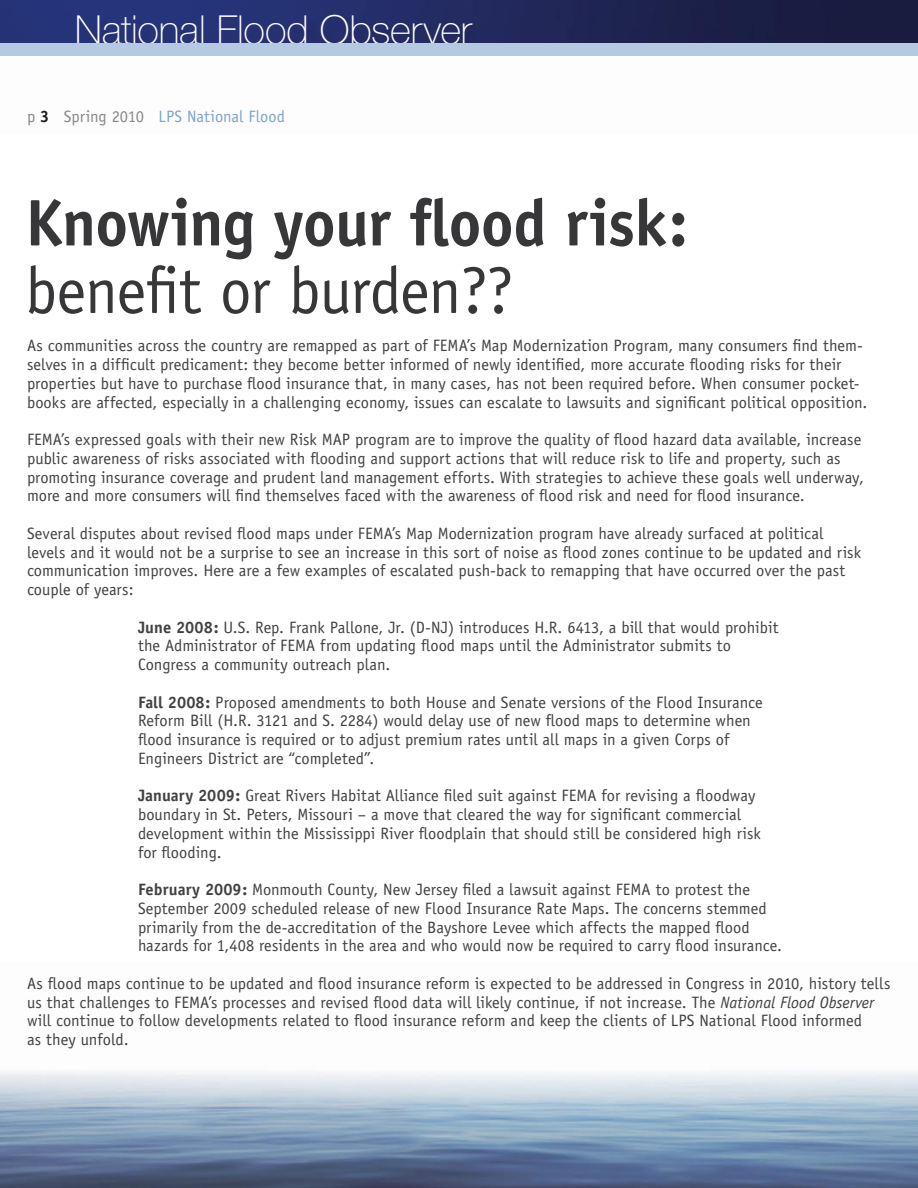
<style>
.page{position:relative;width:918px;height:1188px;background:#fff}
.page>*{position:absolute;margin:0;border:0;box-sizing:border-box;transform-origin:0 0}
.t1{font:700 66px "Officina Sans";letter-spacing:-.01em;color:#373638;scale:.96 1}
.t2{font:66px "Officina Sans";letter-spacing:-.015em;color:#373638;scale:.96 1}
.t3{font:100 40.05px "Helvetica Neue";letter-spacing:-.005em;color:#fefdfe}
.t4{font:16.5px/18.8px "Officina Sans";color:#404143}
.t5{font:16.5px "Officina Sans";letter-spacing:-.005em;color:#7aa4ce}
.s1{color:#858789}
.s2{font-weight:700;color:#1d1a1b}
.s3{font-weight:700}
.s4{font-style:italic}
</style>
<div class="page">
<img style="left:0;top:1072px;width:917px;height:116px">
<img style="left:0;top:0;width:918px;height:43px">
<img style="left:74px;top:11px;width:413px;height:32px">
<div style="left:0;top:43px;width:918px;height:13px;background:#b5c9e2"></div>
<h2 class="t3" style="left:75px;top:7px;width:399px">National Flood Observer</h2>
<p class="t5" style="left:27px;top:107px;width:260px"><span class="s1">p</span> <span class="s2">3</span> <span class="s1">Spring 2010</span> LPS National Flood</p>
<h1 class="t1" style="left:26px;top:182px;width:691px">Knowing your flood risk:</h1>
<h1 class="t2" style="left:26px;top:252px;width:510px">benefit or burden??</h1>
<p class="t4" style="left:27px;top:336px;width:842px">As communities across the country are remapped as part of FEMA’s Map Modernization Program, many consumers find them&shy;selves in a difficult predicament: they become better informed of newly identified, more accurate flooding risks for their properties but have to purchase flood insurance that, in many cases, has not been required before. When consumer pocket&shy;books are affected, especially in a challenging economy, issues can escalate to lawsuits and significant political opposition.</p>
<p class="t4" style="left:27px;top:430px;width:838px">FEMA’s expressed goals with their new Risk MAP program are to improve the quality of flood hazard data available, increase public awareness of risks associated with flooding and support actions that will reduce risk to life and property, such as promoting insurance coverage and prudent land management efforts. With strategies to achieve these goals well underway, more and more consumers will find themselves faced with the awareness of flood risk and need for flood insurance.</p>
<p class="t4" style="left:27px;top:524px;width:835px">Several disputes about revised flood maps under FEMA’s Map Modernization program have already surfaced at political levels and it would not be a surprise to see an increase in this sort of noise as flood zones continue to be updated and risk communication improves. Here are a few examples of escalated push-back to remapping that have occurred over the past couple of years:</p>
<p class="t4" style="left:138px;top:618px;width:642px"><span class="s3">June 2008:</span> U.S. Rep. Frank Pallone, Jr. (D-NJ) introduces H.R. 6413, a bill that would prohibit the Administrator of FEMA from updating flood maps until the Administrator submits to<br>Congress a community outreach plan.</p>
<p class="t4" style="left:138px;top:693px;width:626px"><span class="s3">Fall 2008:</span> Proposed amendments to both House and Senate versions of the Flood Insurance Reform Bill (H.R. 3121 and S. 2284) would delay use of new flood maps to determine when flood insurance is required or to adjust premium rates until all maps in a given Corps of Engineers District are “completed”.</p>
<p class="t4" style="left:138px;top:786px;width:624px"><span class="s3">January 2009:</span> Great Rivers Habitat Alliance filed suit against FEMA for revising a floodway boundary in St. Peters, Missouri – a move that cleared the way for significant commercial development within the Mississippi River floodplain that should still be considered high risk for flooding.</p>
<p class="t4" style="left:138px;top:880px;width:645px"><span class="s3">February 2009:</span> Monmouth County, New Jersey filed a lawsuit against FEMA to protest the September 2009 scheduled release of new Flood Insurance Rate Maps. The concerns stemmed primarily from the de-accreditation of the Bayshore Levee which affects the mapped flood hazards for 1,408 residents in the area and who would now be required to carry flood insurance.</p>
<p class="t4" style="left:27px;top:974px;width:865px">As flood maps continue to be updated and flood insurance reform is expected to be addressed in Congress in 2010, history tells us that challenges to FEMA’s processes and revised flood data will likely continue, if not increase. The <span class="s4">National Flood Observer </span>will continue to follow developments related to flood insurance reform and keep the clients of LPS National Flood informed<br>as they unfold.</p>
</div>
